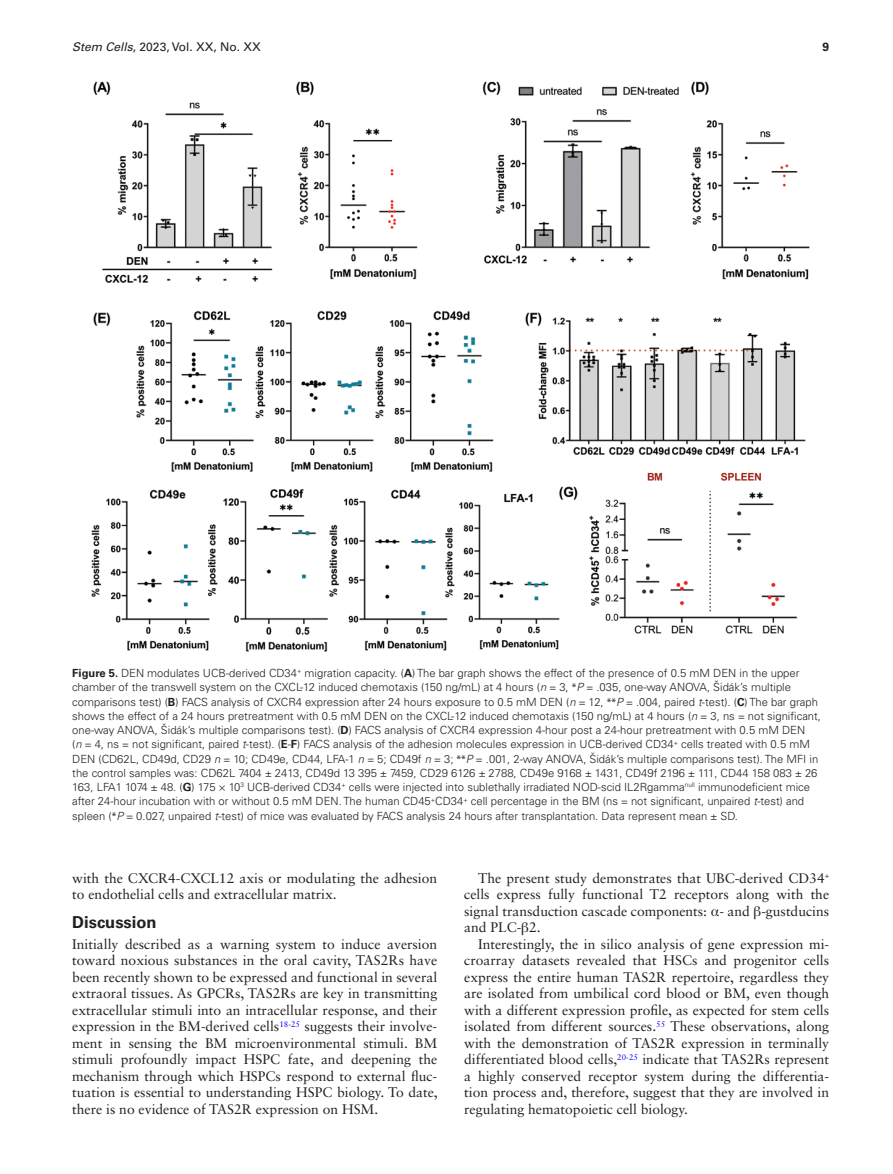
<style>
.page{position:relative;width:893px;height:1174px;background:#fff}
.page>*{position:absolute;margin:0;border:0;box-sizing:border-box;transform-origin:0 0}
.t1{font:700 16.5px "Univers LT Std";color:#231f20}
.t2{font:13.8px/16.5px "Sabon LT Std";color:#231f20;text-align:justify}
.t3{font:12px "Univers LT Std";color:#231f20}
.t4{font:700 12px "Univers LT Std";color:#231f20}
.t5{font:300 11.25px/14.2px "Univers LT Std";color:#231f20}
.s1{font-style:italic}
.s2{font-weight:700}
.s3{font-family:"Myriad Pro";font-weight:400}
.s4{font-family:"Gandhari Unicode"}
</style>
<div class="page">
<img style="left:91px;top:81px;width:719px;height:571px">
<p class="t3" style="left:72px;top:40px;width:190px"><span class="s1">Stem Cells</span>, 2023, Vol. XX, No. XX</p>
<p class="t4" style="left:822px;top:40px;width:8px">9</p>
<p class="t5" style="left:72px;top:666px;width:750px"><span class="s2">Figure 5.</span> DEN modulates UCB-derived CD34<sup>+</sup> migration capacity. (<span class="s2">A</span>) The bar graph shows the effect of the presence of 0.5 mM DEN in the upper chamber of the transwell system on the CXCL-12 induced chemotaxis (150 ng/mL) at 4 hours (<span class="s1">n</span> = 3, <span class="s3">*</span><span class="s1">P</span> = .035, one-way ANOVA, Šidák’s multiple comparisons test) (<span class="s2">B</span>) FACS analysis of CXCR4 expression after 24 hours exposure to 0.5 mM DEN (<span class="s1">n</span> = 12, <span class="s3">**</span><span class="s1">P</span> = .004, paired <span class="s1">t</span>-test). (<span class="s2">C</span>) The bar graph shows the effect of a 24 hours pretreatment with 0.5 mM DEN on the CXCL-12 induced chemotaxis (150 ng/mL) at 4 hours (<span class="s1">n</span> = 3, ns = not significant, one-way ANOVA, Šidák’s multiple comparisons test). (<span class="s2">D</span>) FACS analysis of CXCR4 expression 4-hour post a 24-hour pretreatment with 0.5 mM DEN<br>(<span class="s1">n</span> = 4, ns = not significant, paired <span class="s1">t</span>-test). (<span class="s2">E</span>-<span class="s2">F</span>) FACS analysis of the adhesion molecules expression in UCB-derived CD34<sup>+</sup> cells treated with 0.5 mM DEN (CD62L, CD49d, CD29 <span class="s1">n</span> = 10; CD49e, CD44, LFA-1 <span class="s1">n</span> = 5; CD49f <span class="s1">n</span> = 3; <span class="s3">**</span><span class="s1">P</span> = .001, 2-way ANOVA, Šidák’s multiple comparisons test). The MFI in the control samples was: CD62L 7404 ± 2413, CD49d 13 395 ± 7459, CD29 6126 ± 2788, CD49e 9168 ± 1431, CD49f 2196 ± 111, CD44 158 083 ± 26<br>163, LFA1 1074 ± 48. (<span class="s2">G</span>) 175 × 10<sup>3</sup> UCB-derived CD34<sup>+</sup> cells were injected into sublethally irradiated NOD-scid IL2Rgamma<sup>null</sup> immunodeficient mice after 24-hour incubation with or without 0.5 mM DEN. The human CD45<sup>+</sup>CD34<sup>+</sup> cell percentage in the BM (ns = not significant, unpaired <span class="s1">t</span>-test) and spleen (<span class="s3">*</span><span class="s1">P</span> = 0.027, unpaired <span class="s1">t</span>-test) of mice was evaluated by FACS analysis 24 hours after transplantation. Data represent mean ± SD.</p>
<p class="t2" style="left:72px;top:869px;width:366px">with the CXCR4-CXCL12 axis or modulating the adhesion to endothelial cells and extracellular matrix.</p>
<p class="t1" style="left:72px;top:912px;width:86px">Discussion</p>
<p class="t2" style="left:72px;top:935px;width:367px">Initially described as a warning system to induce aversion toward noxious substances in the oral cavity, TAS2Rs have been recently shown to be expressed and functional in several extraoral tissues. As GPCRs, TAS2Rs are key in transmitting extracellular stimuli into an intracellular response, and their expression in the BM-derived cells<sup>18</sup><sup>-</sup><sup>25</sup> suggests their involve&shy;ment in sensing the BM microenvironmental stimuli. BM stimuli profoundly impact HSPC fate, and deepening the mechanism through which HSPCs respond to external fluc&shy;tuation is essential to understanding HSPC biology. To date, there is no evidence of TAS2R expression on HSM.</p>
<p class="t2" style="left:464px;top:869px;width:366px;text-indent:14px">The present study demonstrates that UBC-derived CD34<sup>+ </sup>cells express fully functional T2 receptors along with the signal transduction cascade components: <span class="s4">α</span>- and <span class="s4">β</span>-gustducins and PLC-<span class="s4">β</span>2.</p>
<p class="t2" style="left:464px;top:935px;width:366px;text-indent:14px">Interestingly, the in silico analysis of gene expression mi&shy;croarray datasets revealed that HSCs and progenitor cells express the entire human TAS2R repertoire, regardless they are isolated from umbilical cord blood or BM, even though with a different expression profile, as expected for stem cells isolated from different sources.<sup>55</sup> These observations, along with the demonstration of TAS2R expression in terminally differentiated blood cells,<sup>20</sup><sup>-</sup><sup>25</sup> indicate that TAS2Rs represent a highly conserved receptor system during the differentia&shy;tion process and, therefore, suggest that they are involved in regulating hematopoietic cell biology.</p>
</div>
